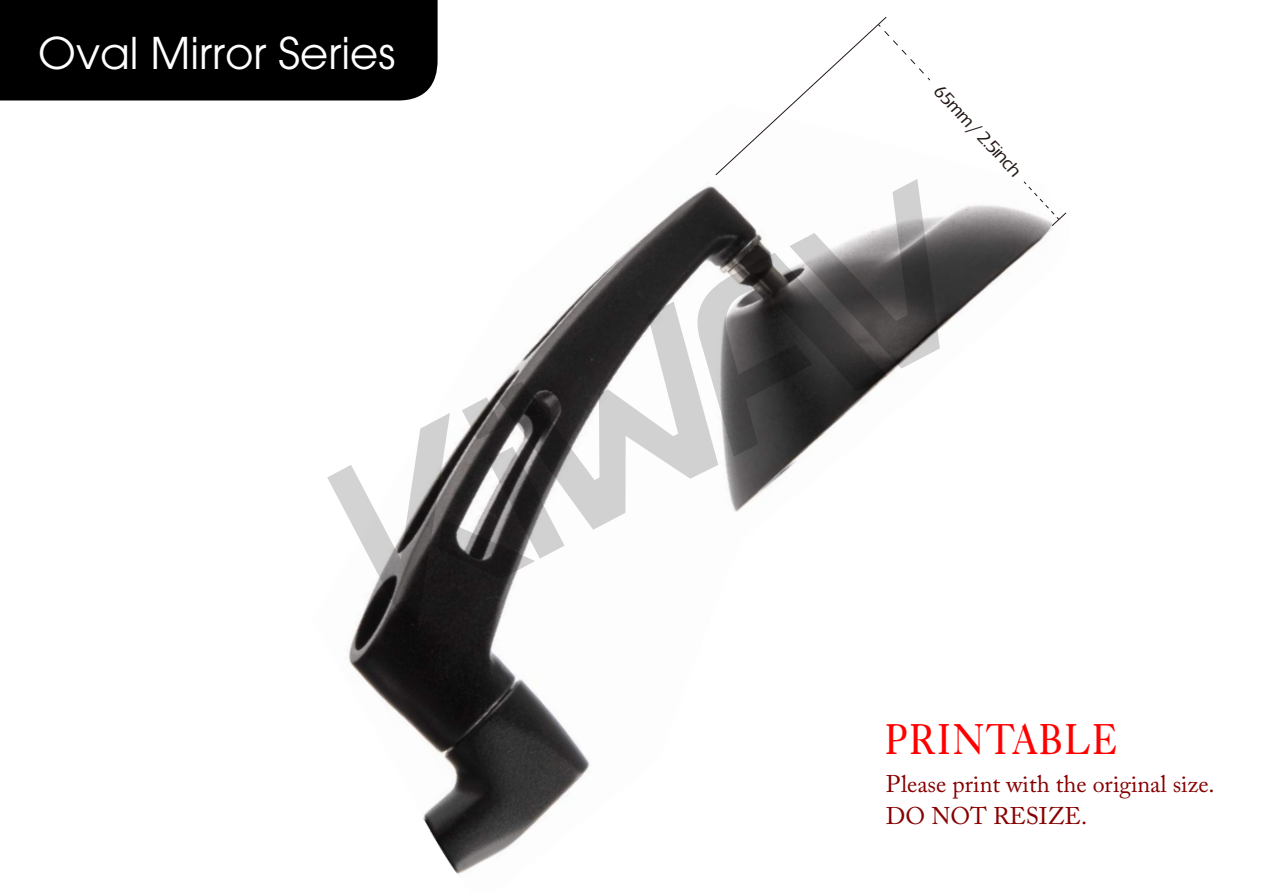
<style>
.page{position:relative;width:1263px;height:893px;background:#fff}
.page>*{position:absolute;margin:0;border:0;box-sizing:border-box;transform-origin:0 0}
.t1{font:43.5px "Avant Garde";color:#fff}
.t2{font:42.6px "Caslon 540 BT";letter-spacing:.05em;color:#f00;scale:.9 1}
.t3{font:24px/31.5px "Adobe Caslon Pro";color:#870000}
.t4{font:500 18.45px "Eras ITC";color:#231815}
</style>
<div class="page">
<img style="left:165px;top:100px;width:887px;height:774px">
<svg style="left:495px;top:302px;width:223px;height:228px"></svg>
<svg style="left:327px;top:397px;width:238px;height:232px"></svg>
<div style="left:0;top:0;width:438px;height:100px;background:#000"></div>
<svg style="left:692px;top:16px;width:248px;height:441px"></svg>
<svg style="left:1023px;top:181px;width:44px;height:46px"></svg>
<h1 class="t1" style="left:38px;top:28px;width:358px">Oval Mirror Series</h1>
<p class="t4" style="left:945px;top:81px;width:119px;rotate:47deg">65mm / 2.5inch</p>
<h2 class="t2" style="left:884px;top:713px;width:259px">PRINTABLE</h2>
<p class="t3" style="left:886px;top:768px;width:330px">Please print with the original size.<br>DO NOT RESIZE.</p>
</div>
